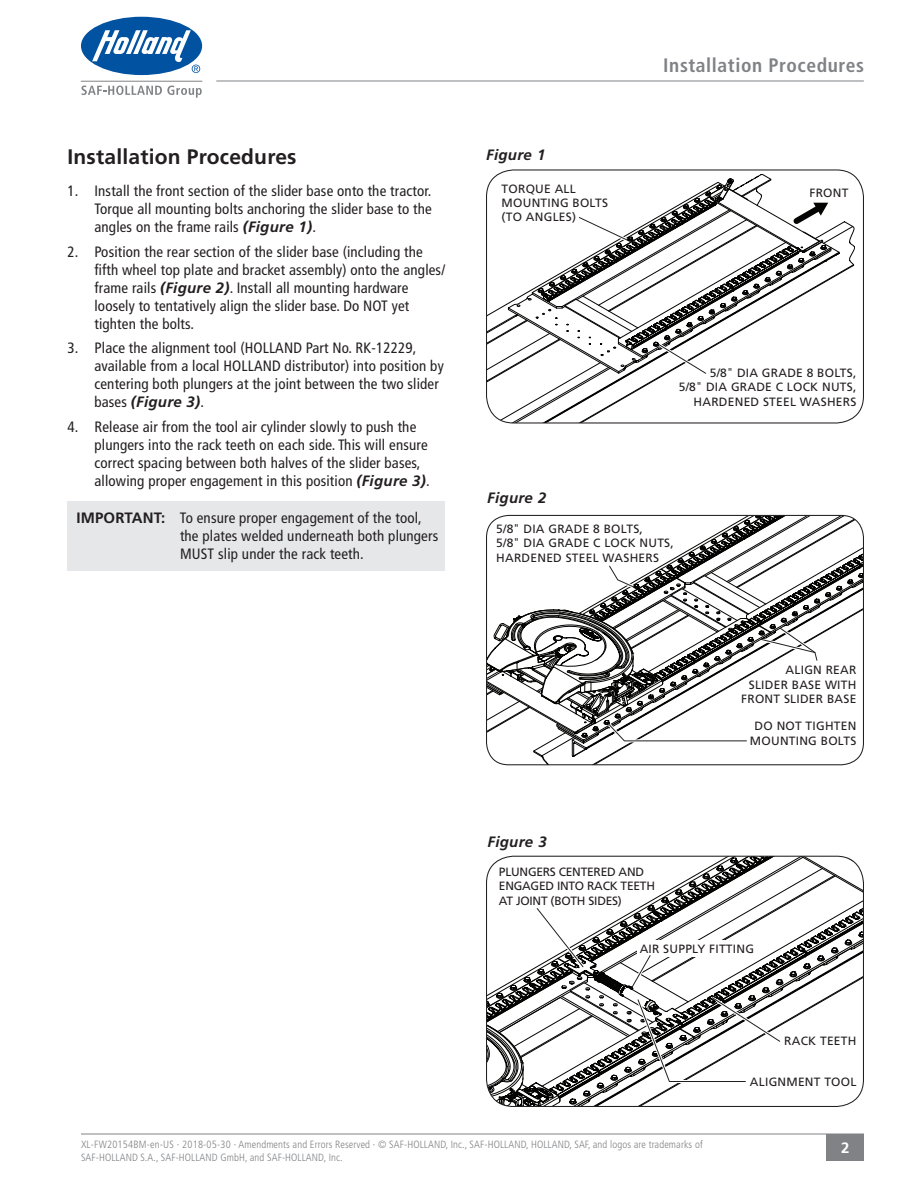
<style>
.page{position:relative;width:918px;height:1188px;background:#fff}
.page>*{position:absolute;margin:0;border:0;box-sizing:border-box;transform-origin:0 0}
._6_Section_Heading{font:700 21px "Frutiger LT Std";letter-spacing:.01em;color:#231f20}
._4_Primary_Title_-_p{font:700 condensed 19.5px "Frutiger LT Std";letter-spacing:.03em;color:#808285}
._13_Numbered_Text{font:condensed 15px/18px "Frutiger LT Std";letter-spacing:.01em;color:#231f20}
._12_Important_Copy{font:condensed 15px/18px "Frutiger LT Std";letter-spacing:.01em;color:#231f20}
._12_Figure_Number{font:italic 700 15px "Frutiger LT Std";letter-spacing:.02em;color:#231f20}
.t1{font:700 15px "Frutiger LT Std";color:#fff}
._13_Graphic_Callouts{font:12px/14.4px "Frutiger LT Std";letter-spacing:.02em;color:#231f20}
._13_Graphic_Callouts-2{font:12px/14.4px "Frutiger LT Std";letter-spacing:-.02em;color:#231f20}
.t2{font:300 condensed 10.5px/12.6px "Frutiger LT Std";letter-spacing:.01em;color:#808285}
.s1{font-weight:700;font-style:italic;font-stretch:normal}
.s2{font-weight:700;font-stretch:normal}
.s3{font-stretch:condensed}
</style>
<div class="page">
<hr style="left:81px;top:1134px;width:783px;height:1px;background:#808285">
<div style="left:827px;top:1134px;width:37px;height:27px;background:#808285"></div>
<svg style="left:832px;top:221px;width:23px;height:201px"></svg>
<div style="left:486px;top:169px;width:378px;height:255px;border:1px solid #231f20;border-radius:27px"></div>
<hr style="left:216px;top:81px;width:648px;height:1px;background:#808285">
<div style="left:81px;top:17px;width:121px;height:58px;background:#0152a1;border-radius:50%"></div>
<svg style="left:92px;top:30px;width:108px;height:43px"></svg>
<svg style="left:81px;top:86px;width:121px;height:12px"></svg>
<hr style="left:81px;top:81px;width:121px;height:1px;background:#808285">
<div style="left:68px;top:501px;width:378px;height:70px;background:#e6e7e9"></div>
<svg style="left:487px;top:177px;width:345px;height:236px"></svg>
<svg style="left:487px;top:515px;width:376px;height:250px"></svg>
<svg style="left:487px;top:856px;width:376px;height:251px"></svg>
<p class="_6_Section_Heading" style="left:68px;top:145px;width:231px">Installation Procedures</p>
<p class="_13_Numbered_Text" style="left:94px;top:182px;width:339px;text-align:justify;text-indent:-27px">1. Install the front section of the slider base onto the tractor.<br>Torque all mounting bolts anchoring the slider base to the angles on the frame rails <span class="s1">(Figure 1)</span>.</p>
<p class="_13_Numbered_Text" style="left:94px;top:242px;width:352px;text-indent:-27px">2. Position the rear section of the slider base (including the fifth wheel top plate and bracket assembly) onto the angles/ frame rails <span class="s1">(Figure 2)</span>. Install all mounting hardware loosely to tentatively align the slider base. Do NOT yet tighten the bolts.</p>
<p class="_13_Numbered_Text" style="left:94px;top:339px;width:351px;text-indent:-27px">3. Place the alignment tool (HOLLAND Part No. RK-12229, available from a local HOLLAND distributor) into position by centering both plungers at the joint between the two slider bases <span class="s1">(Figure 3)</span>.</p>
<p class="_13_Numbered_Text" style="left:94px;top:418px;width:337px;text-indent:-27px">4. Release air from the tool air cylinder slowly to push the plungers into the rack teeth on each side. This will ensure correct spacing between both halves of the slider bases, allowing proper engagement in this position <span class="s1">(Figure 3)</span>.</p>
<p class="_12_Important_Copy" style="left:180px;top:509px;width:260px;text-indent:-104px"><span class="s2">IMPORTANT:</span> To ensure proper engagement of the tool, the plates welded underneath both plungers<br>MUST slip under the rack teeth.</p>
<p class="_12_Figure_Number" style="left:486px;top:146px;width:61px">Figure 1</p>
<p class="_13_Graphic_Callouts" style="left:502px;top:181px;width:108px">TORQUE ALL<br>MOUNTING BOLTS (TO ANGLES)</p>
<p class="_4_Primary_Title_-_p" style="left:663px;top:53px;width:202px">Installation Procedures</p>
<p class="_13_Graphic_Callouts" style="left:809px;top:185px;width:40px">FRONT</p>
<p class="_12_Figure_Number" style="left:487px;top:489px;width:61px">Figure 2</p>
<p class="_13_Graphic_Callouts" style="left:679px;top:365px;width:179px;text-align:right">5/8<span class="s3">"</span> DIA GRADE 8 BOLTS,<br>5/8<span class="s3">"</span> DIA GRADE C LOCK NUTS,<br>HARDENED STEEL WASHERS</p>
<p class="_13_Graphic_Callouts" style="left:496px;top:522px;width:179px">5/8<span class="s3">"</span> DIA GRADE 8 BOLTS,<br>5/8<span class="s3">"</span> DIA GRADE C LOCK NUTS,<br>HARDENED STEEL WASHERS</p>
<p class="_13_Graphic_Callouts" style="left:741px;top:663px;width:117px;text-align:right">ALIGN REAR<br>SLIDER BASE WITH<br>FRONT SLIDER BASE</p>
<p class="_12_Figure_Number" style="left:488px;top:833px;width:61px">Figure 3</p>
<p class="_13_Graphic_Callouts-2" style="left:499px;top:864px;width:158px">PLUNGERS CENTERED AND<br>ENGAGED INTO RACK TEETH<br>AT JOINT (BOTH SIDES)</p>
<p class="_13_Graphic_Callouts" style="left:750px;top:719px;width:108px;text-align:center">DO NOT TIGHTEN<br>MOUNTING BOLTS</p>
<p class="_13_Graphic_Callouts" style="left:640px;top:941px;width:116px">AIR SUPPLY FITTING</p>
<p class="_13_Graphic_Callouts" style="left:784px;top:1034px;width:74px">RACK TEETH</p>
<p class="_13_Graphic_Callouts" style="left:750px;top:1074px;width:108px">ALIGNMENT TOOL</p>
<p class="t2" style="left:81px;top:1139px;width:623px">XL-FW20154BM-en-US · 2018-05-30 · Amendments and Errors Reserved · © SAF-HOLLAND, Inc., SAF-HOLLAND, HOLLAND, SAF, and logos are trademarks of<br>SAF-HOLLAND S.A., SAF-HOLLAND GmbH, and SAF-HOLLAND, Inc.</p>
<p class="t1" style="left:841px;top:1139px;width:10px">2</p>
</div>
